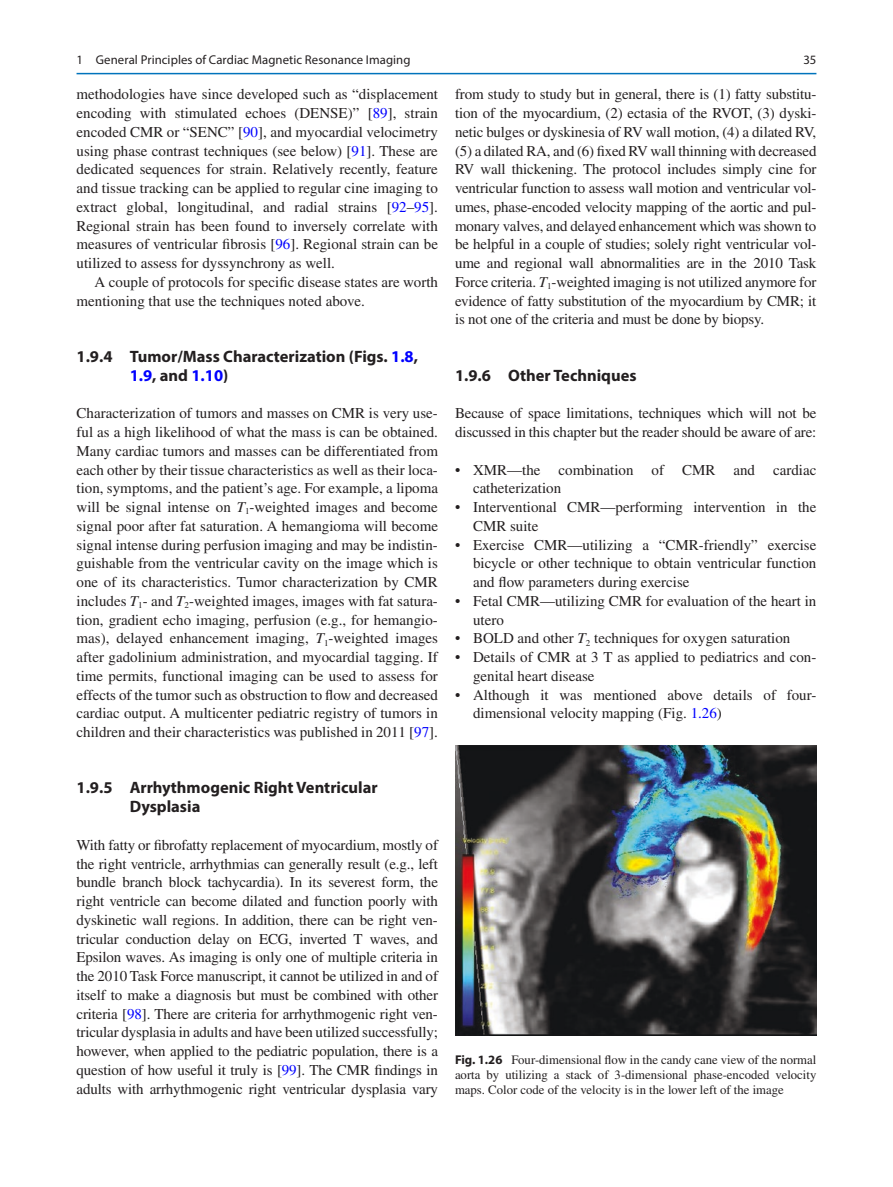
<style>
.page{position:relative;width:893px;height:1187px;background:#fff}
.page>*{position:absolute;margin:0;border:0;box-sizing:border-box;transform-origin:0 0}
._2_hd{font:700 16.5px/18.8px "Myriad Pro";color:#231f20}
.Text_flush{font:15px/18.8px "Times LT Std";color:#231f20}
.Text{font:15px/18.8px "Times LT Std";color:#231f20}
.t1{font:12.75px/15px "Times LT Std";color:#231f20;text-align:justify}
.t2{font:12.75px "Myriad Pro";letter-spacing:.005em;color:#231f20}
.s1{color:#00f}
.s2{font-style:italic}
.s3{font-family:"Myriad Pro";font-weight:700}
</style>
<div class="page">
<img style="left:455px;top:745px;width:361px;height:290px">
<hr style="left:77px;top:73px;width:739px;height:1px;background:#0073bc">
<p class="t2" style="left:77px;top:52px;width:335px">1 General Principles of Cardiac Magnetic Resonance Imaging</p>
<p class="Text_flush" style="left:77px;top:85px;width:363px;text-align:justify">methodologies have since developed such as “displacement encoding with stimulated echoes (DENSE)” [<span class="s1">89</span>], strain encoded CMR or “SENC” [<span class="s1">90</span>], and myocardial velocimetry using phase contrast techniques (see below) [<span class="s1">91</span>]. These are dedicated sequences for strain. Relatively recently, feature and tissue tracking can be applied to regular cine imaging to extract global, longitudinal, and radial strains [<span class="s1">92</span>–<span class="s1">95</span>].<br>Regional strain has been found to inversely correlate with measures of ventricular fibrosis [<span class="s1">96</span>]. Regional strain can be utilized to assess for dyssynchrony as well.</p>
<p class="Text" style="left:77px;top:272px;width:363px;text-indent:18px">A couple of protocols for specific disease states are worth mentioning that use the techniques noted above.</p>
<h3 class="_2_hd" style="left:130px;top:346px;width:290px;text-indent:-53px">1.9.4 Tumor/Mass Characterization (Figs. <span class="s1">1.8</span>,<br><span class="s1">1.9</span>, and <span class="s1">1.10</span>)</h3>
<p class="Text_flush" style="left:77px;top:404px;width:363px;text-align:justify">Characterization of tumors and masses on CMR is very use&shy;ful as a high likelihood of what the mass is can be obtained.<br>Many cardiac tumors and masses can be differentiated from each other by their tissue characteristics as well as their loca&shy;tion, symptoms, and the patient’s age. For example, a lipoma will be signal intense on <span class="s2">T</span><sub>1</sub>-weighted images and become signal poor after fat saturation. A hemangioma will become signal intense during perfusion imaging and may be indistin&shy;guishable from the ventricular cavity on the image which is one of its characteristics. Tumor characterization by CMR includes <span class="s2">T</span><sub>1</sub>- and <span class="s2">T</span><sub>2</sub>-weighted images, images with fat satura&shy;tion, gradient echo imaging, perfusion (e.g., for hemangio&shy;mas), delayed enhancement imaging, <span class="s2">T</span><sub>1</sub>-weighted images after gadolinium administration, and myocardial tagging. If time permits, functional imaging can be used to assess for effects of the tumor such as obstruction to flow and decreased cardiac output. A multicenter pediatric registry of tumors in children and their characteristics was published in 2011 [<span class="s1">97</span>].</p>
<p class="t2" style="left:804px;top:52px;width:14px">35</p>
<p class="Text_flush" style="left:455px;top:85px;width:363px;text-align:justify">from study to study but in general, there is (1) fatty substitu&shy;tion of the myocardium, (2) ectasia of the RVOT, (3) dyski&shy;netic bulges or dyskinesia of RV wall motion, (4) a dilated RV, (5) a dilated RA, and (6) fixed RV wall thinning with decreased RV wall thickening. The protocol includes simply cine for ventricular function to assess wall motion and ventricular vol&shy;umes, phase-encoded velocity mapping of the aortic and pul&shy;monary valves, and delayed enhancement which was shown to be helpful in a couple of studies; solely right ventricular vol&shy;ume and regional wall abnormalities are in the 2010 Task Force criteria. <span class="s2">T</span><sub>1</sub>-weighted imaging is not utilized anymore for evidence of fatty substitution of the myocardium by CMR; it is not one of the criteria and must be done by biopsy.</p>
<h3 class="_2_hd" style="left:455px;top:365px;width:183px">1.9.6 Other Techniques</h3>
<p class="Text_flush" style="left:455px;top:404px;width:363px">Because of space limitations, techniques which will not be discussed in this chapter but the reader should be aware of are:</p>
<p class="Text_flush" style="left:473px;top:460px;width:345px;text-indent:-18px">• XMR—the combination of CMR and cardiac catheterization</p>
<p class="Text_flush" style="left:473px;top:497px;width:345px;text-indent:-18px">• Interventional CMR—performing intervention in the<br>CMR suite</p>
<p class="Text_flush" style="left:473px;top:535px;width:345px;text-align:justify;text-indent:-18px">• Exercise CMR—utilizing a “CMR-friendly” exercise bicycle or other technique to obtain ventricular function and flow parameters during exercise</p>
<p class="Text_flush" style="left:473px;top:591px;width:345px;text-indent:-18px">• Fetal CMR—utilizing CMR for evaluation of the heart in utero</p>
<p class="Text_flush" style="left:455px;top:629px;width:337px">• BOLD and other <span class="s2">T</span><sub>2</sub> techniques for oxygen saturation</p>
<p class="Text_flush" style="left:473px;top:647px;width:345px;text-indent:-18px">• Details of CMR at 3 T as applied to pediatrics and con&shy;genital heart disease</p>
<p class="Text_flush" style="left:473px;top:685px;width:345px;text-indent:-18px">• Although it was mentioned above details of four&shy;dimensional velocity mapping (Fig. <span class="s1">1.26</span>)</p>
<h3 class="_2_hd" style="left:130px;top:778px;width:249px;text-indent:-53px">1.9.5 Arrhythmogenic Right Ventricular<br>Dysplasia</h3>
<p class="Text_flush" style="left:77px;top:835px;width:363px;text-align:justify">With fatty or fibrofatty replacement of myocardium, mostly of the right ventricle, arrhythmias can generally result (e.g., left bundle branch block tachycardia). In its severest form, the right ventricle can become dilated and function poorly with dyskinetic wall regions. In addition, there can be right ven&shy;tricular conduction delay on ECG, inverted T waves, and Epsilon waves. As imaging is only one of multiple criteria in the 2010 Task Force manuscript, it cannot be utilized in and of itself to make a diagnosis but must be combined with other criteria [<span class="s1">98</span>]. There are criteria for arrhythmogenic right ven&shy;tricular dysplasia in adults and have been utilized successfully; however, when applied to the pediatric population, there is a question of how useful it truly is [<span class="s1">99</span>]. The CMR findings in adults with arrhythmogenic right ventricular dysplasia vary</p>
<p class="t1" style="left:455px;top:1052px;width:363px"><span class="s3">Fig. 1.26</span> Four-dimensional flow in the candy cane view of the normal aorta by utilizing a stack of 3-dimensional phase-encoded velocity maps. Color code of the velocity is in the lower left of the image</p>
</div>
